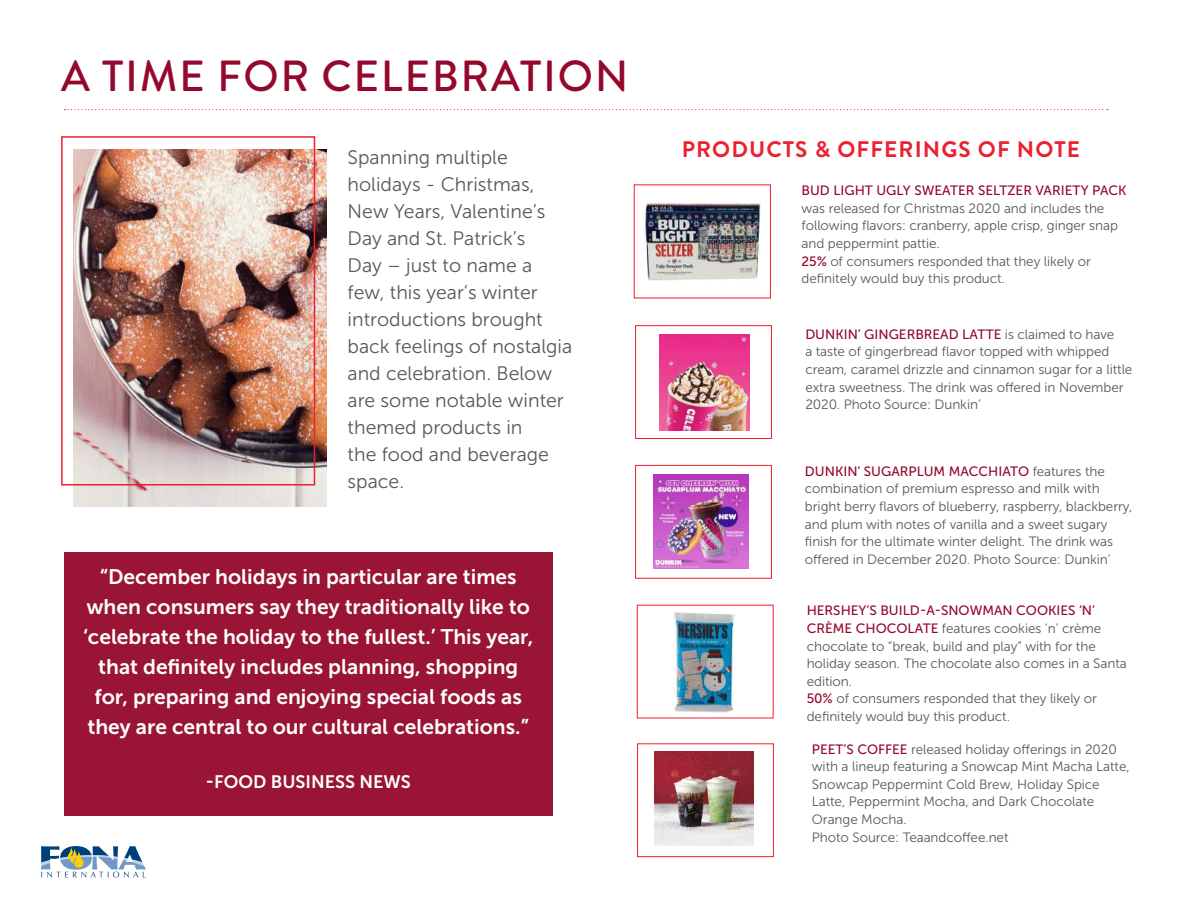
<style>
.page{position:relative;width:1188px;height:918px;background:#fff}
.page>*{position:absolute;margin:0;border:0;box-sizing:border-box;transform-origin:0 0}
.t1{font:500 43.5px "Brandon Grotesque";letter-spacing:.04em;color:#94082b}
.t2{font:700 22.5px "Brandon Grotesque";letter-spacing:.05em;color:#ec2031}
.t3{font:21px/30px "Museo Sans 700";color:#fff;text-align:center}
.t4{font:19.5px/27px "Museo Sans 300";color:#57585a}
.t5{font:18px "Museo Sans 700";color:#fff}
.t6{font:13.5px/17.5px "Museo Sans 300";letter-spacing:-.005em;color:#57585a}
.t7{font:13.5px "Museo Sans 500";color:#94082b}
.s1{font-family:"Museo Sans 500";color:#94082b}
.s2{font-family:"Museo Sans 300";color:#57585a}
</style>
<div class="page">
<svg style="left:65px;top:109px;width:1043px;height:1px"></svg>
<div style="left:635px;top:326px;width:137px;height:113px;border:1px solid #ec2031"></div>
<div style="left:634px;top:185px;width:137px;height:113px;border:1px solid #ec2031"></div>
<svg style="left:41px;top:846px;width:105px;height:32px"></svg>
<img style="left:659px;top:334px;width:90px;height:96px">
<img style="left:644px;top:202px;width:116px;height:78px">
<div style="left:635px;top:465px;width:137px;height:113px;border:1px solid #ec2031"></div>
<img style="left:654px;top:474px;width:94px;height:94px">
<img style="left:73px;top:149px;width:253px;height:358px">
<div style="left:61px;top:136px;width:254px;height:350px;border:2px solid #ec2031"></div>
<img style="left:674px;top:612px;width:61px;height:100px">
<div style="left:64px;top:552px;width:488px;height:263px;background:#991435"></div>
<div style="left:637px;top:744px;width:137px;height:113px;border:1px solid #ec2031"></div>
<img style="left:654px;top:752px;width:100px;height:94px">
<h1 class="t1" style="left:61px;top:46px;width:569px">A TIME FOR CELEBRATION</h1>
<p class="t4" style="left:348px;top:144px;width:226px">Spanning multiple holidays - Christmas,<br>New Years, Valentine’s<br>Day and St. Patrick’s<br>Day – just to name a few, this year’s winter introductions brought back feelings of nostalgia and celebration. Below are some notable winter themed products in<br>the food and beverage space.</p>
<p class="t3" style="left:83px;top:562px;width:452px">“December holidays in particular are times when consumers say they traditionally like to ‘celebrate the holiday to the fullest.’ This year, that definitely includes planning, shopping for, preparing and enjoying special foods as they are central to our cultural celebrations.”</p>
<h3 class="t5" style="left:206px;top:772px;width:207px">-FOOD BUSINESS NEWS</h3>
<h2 class="t2" style="left:682px;top:133px;width:400px">PRODUCTS &amp; OFFERINGS OF NOTE</h2>
<p class="t7" style="left:802px;top:183px;width:327px">BUD LIGHT UGLY SWEATER SELTZER VARIETY PACK</p>
<p class="t6" style="left:802px;top:200px;width:318px">was released for Christmas 2020 and includes the following flavors: cranberry, apple crisp, ginger snap and peppermint pattie.<br><span class="s1">25%</span> of consumers responded that they likely or definitely would buy this product.</p>
<p class="t7" style="left:805px;top:327px;width:311px">DUNKIN’ GINGERBREAD LATTE <span class="s2">is claimed to have</span></p>
<p class="t6" style="left:805px;top:343px;width:329px">a taste of gingerbread flavor topped with whipped cream, caramel drizzle and cinnamon sugar for a little extra sweetness. The drink was offered in November 2020. Photo Source: Dunkin’</p>
<p class="t7" style="left:805px;top:464px;width:301px">DUNKIN’ SUGARPLUM MACCHIATO <span class="s2">features the</span></p>
<p class="t6" style="left:805px;top:480px;width:329px">combination of premium espresso and milk with bright berry flavors of blueberry, raspberry, blackberry, and plum with notes of vanilla and a sweet sugary finish for the ultimate winter delight. The drink was offered in December 2020. Photo Source: Dunkin’</p>
<p class="t7" style="left:807px;top:603px;width:290px">HERSHEY’S BUILD-A-SNOWMAN COOKIES ‘N’</p>
<p class="t6" style="left:807px;top:620px;width:322px"><span class="s1">CRÈME CHOCOLATE</span> features cookies ‘n’ crème chocolate to “break, build and play” with for the holiday season. The chocolate also comes in a Santa edition.<br><span class="s1">50%</span> of consumers responded that they likely or definitely would buy this product.</p>
<p class="t6" style="left:812px;top:740px;width:319px"><span class="s1">PEET’S COFFEE</span> released holiday offerings in 2020 with a lineup featuring a Snowcap Mint Macha Latte, Snowcap Peppermint Cold Brew, Holiday Spice Latte, Peppermint Mocha, and Dark Chocolate Orange Mocha.<br>Photo Source: Teaandcoffee.net</p>
</div>
